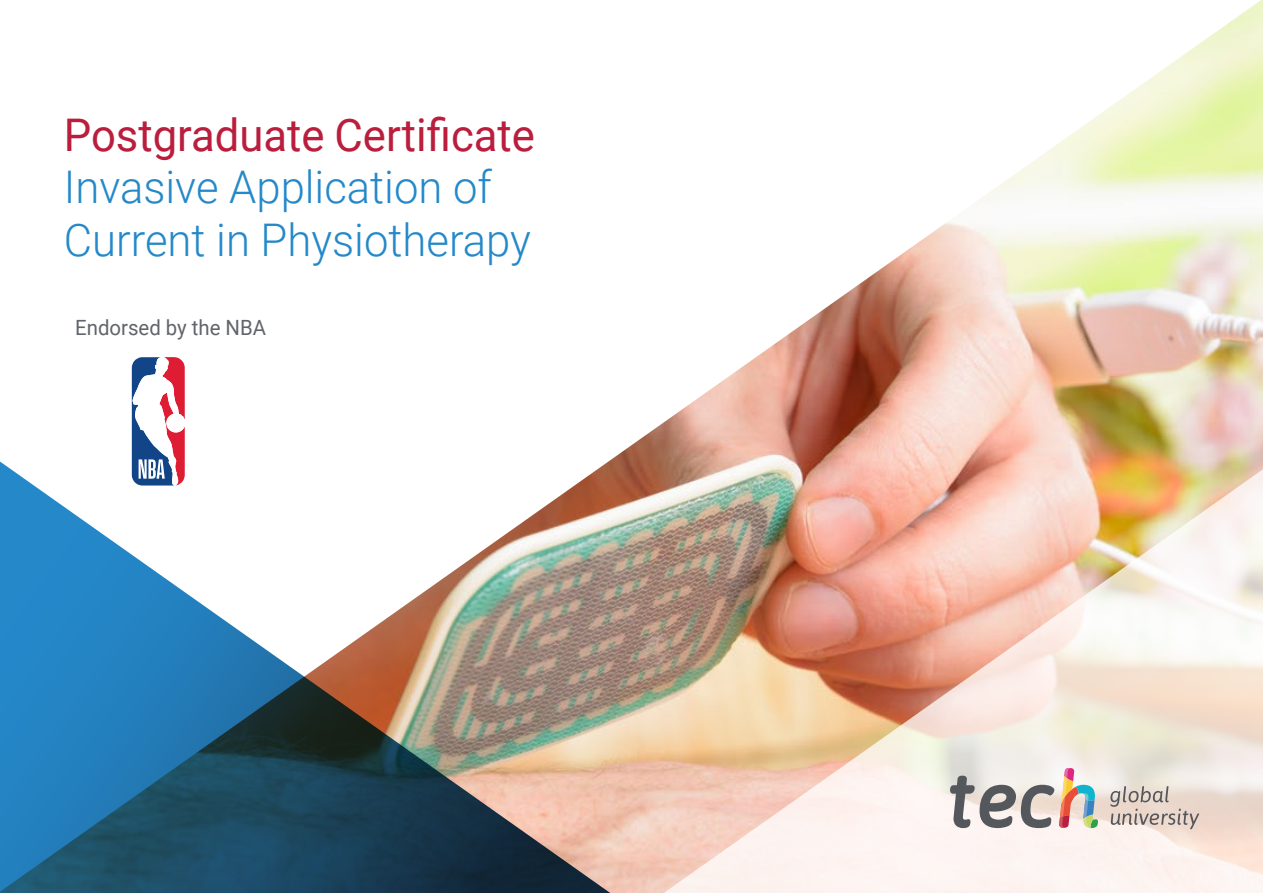
<style>
.page{position:relative;width:1263px;height:893px;background:#fff}
.page>*{position:absolute;margin:0;border:0;box-sizing:border-box;transform-origin:0 0}
.t1{font:300 45px/52.5px "Roboto";color:#2488c9}
.t2{font:45px "Roboto";color:#ba1e3c}
.t3{font:21px "Roboto";color:#61646a}
</style>
<div class="page">
<img style="left:131px;top:0;width:1132px;height:454px">
<svg style="left:0;top:446px;width:640px;height:447px"></svg>
<img style="left:634px;top:454px;width:629px;height:439px">
<svg style="left:132px;top:357px;width:53px;height:129px"></svg>
<svg style="left:1110px;top:786px;width:89px;height:43px;background:#d1c3bb"></svg>
<svg style="left:950px;top:768px;width:148px;height:60px"></svg>
<p class="t2" style="left:64px;top:103px;width:473px">Postgraduate Certificate</p>
<p class="t1" style="left:64px;top:159px;width:469px">Invasive Application of<br>Current in Physiotherapy</p>
<p class="t3" style="left:75px;top:313px;width:192px">Endorsed by the NBA</p>
</div>
